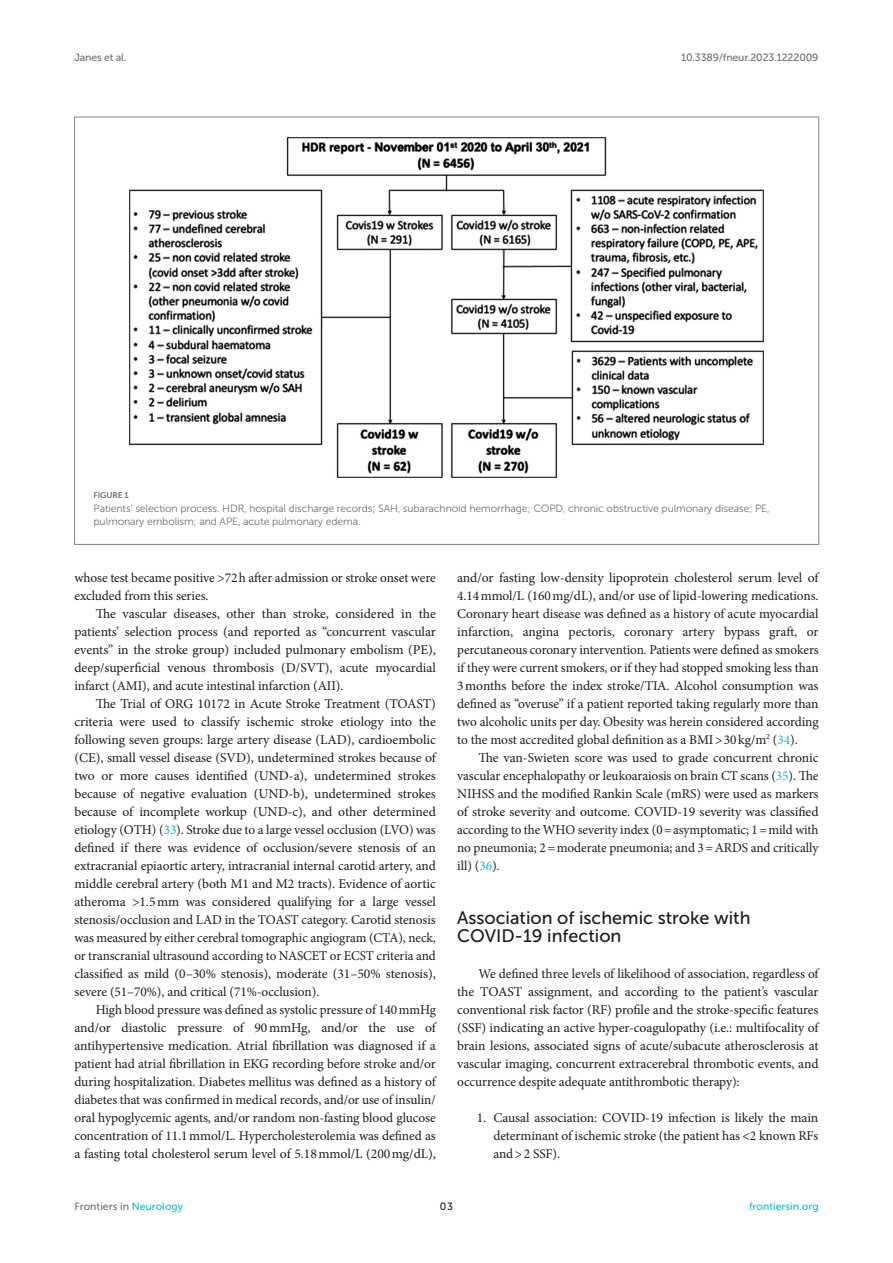
<style>
.page{position:relative;width:893px;height:1263px;background:#fff}
.page>*{position:absolute;margin:0;border:0;box-sizing:border-box;transform-origin:0 0}
.HEAD_2{font:18px/18px "Museo Sans 500";color:#1b1c1b}
.TEXT{font:13.5px/18px "Minion Pro";letter-spacing:-.005em;color:#1b1c1b;text-align:justify}
.TEXT_FLUSH{font:13.5px/18px "Minion Pro";letter-spacing:-.005em;color:#1b1c1b;text-align:justify}
.NL_ABV{font:13.5px/18px "Minion Pro";letter-spacing:-.01em;color:#1b1c1b;text-align:justify}
.FIG_LEG{font:10.5px/13.5px "Museo Sans 300";letter-spacing:-.01em;color:#706f70}
.t1{font:10.5px "Museo Sans 500";letter-spacing:-.015em;color:#706f70}
.t2{font:10.5px "Museo Sans 500";color:#1db5c3}
.t3{font:10.5px "Museo Sans 500";color:#1b1c1b}
.FIG_HD{font:8.25px "Museo Sans 700";letter-spacing:-.01em;color:#706f70}
.s1{color:#1db5c3}
</style>
<div class="page">
<img style="left:129px;top:137px;width:635px;height:341px">
<p class="t1" style="left:74px;top:51px;width:53px">Janes et al.</p>
<p class="t1" style="left:681px;top:51px;width:139px">10.3389/fneur.2023.1222009</p>
<p class="FIG_HD" style="left:94px;top:491px;width:37px">FIGURE 1</p>
<p class="FIG_LEG" style="left:94px;top:502px;width:678px">Patients’ selection process. HDR, hospital discharge records; SAH, subarachnoid hemorrhage; COPD, chronic obstructive pulmonary disease; PE, pulmonary embolism; and APE, acute pulmonary edema.</p>
<p class="TEXT" style="left:74px;top:569px;width:363px">whose test became positive &gt;72h after admission or stroke onset were excluded from this series.</p>
<p class="TEXT" style="left:74px;top:605px;width:363px;text-indent:21px">The vascular diseases, other than stroke, considered in the patients’ selection process (and reported as “concurrent vascular events” in the stroke group) included pulmonary embolism (PE), deep/superficial venous thrombosis (D/SVT), acute myocardial infarct (AMI), and acute intestinal infarction (AII).</p>
<p class="TEXT" style="left:74px;top:695px;width:363px;text-indent:21px">The Trial of ORG 10172 in Acute Stroke Treatment (TOAST) criteria were used to classify ischemic stroke etiology into the following seven groups: large artery disease (LAD), cardioembolic (CE), small vessel disease (SVD), undetermined strokes because of two or more causes identified (UND-a), undetermined strokes because of negative evaluation (UND-b), undetermined strokes because of incomplete workup (UND-c), and other determined etiology (OTH) (<span class="s1">33</span>). Stroke due to a large vessel occlusion (LVO) was defined if there was evidence of occlusion/severe stenosis of an extracranial epiaortic artery, intracranial internal carotid artery, and middle cerebral artery (both M1 and M2 tracts). Evidence of aortic atheroma &gt;1.5mm was considered qualifying for a large vessel stenosis/occlusion and LAD in the TOAST category. Carotid stenosis was measured by either cerebral tomographic angiogram (CTA), neck, or transcranial ultrasound according to NASCET or ECST criteria and classified as mild (0–30% stenosis), moderate (31–50% stenosis), severe (51–70%), and critical (71%-occlusion).</p>
<p class="TEXT" style="left:74px;top:1001px;width:363px;text-indent:21px">High blood pressure was defined as systolic pressure of 140mmHg and/or diastolic pressure of 90mmHg, and/or the use of antihypertensive medication. Atrial fibrillation was diagnosed if a patient had atrial fibrillation in EKG recording before stroke and/or during hospitalization. Diabetes mellitus was defined as a history of diabetes that was confirmed in medical records, and/or use of insulin/ oral hypoglycemic agents, and/or random non-fasting blood glucose concentration of 11.1mmol/L. Hypercholesterolemia was defined as a fasting total cholesterol serum level of 5.18mmol/L (200mg/dL),</p>
<p class="TEXT" style="left:457px;top:569px;width:363px">and/or fasting low-density lipoprotein cholesterol serum level of 4.14mmol/L (160mg/dL), and/or use of lipid-lowering medications.<br>Coronary heart disease was defined as a history of acute myocardial infarction, angina pectoris, coronary artery bypass graft, or percutaneous coronary intervention. Patients were defined as smokers if they were current smokers, or if they had stopped smoking less than 3months before the index stroke/TIA. Alcohol consumption was defined as “overuse” if a patient reported taking regularly more than two alcoholic units per day. Obesity was herein considered according to the most accredited global definition as a BMI&gt;30kg/m<sup>2</sup> (<span class="s1">34</span>).</p>
<p class="TEXT" style="left:457px;top:749px;width:363px;text-indent:21px">The van-Swieten score was used to grade concurrent chronic vascular encephalopathy or leukoaraiosis on brain CT scans (<span class="s1">35</span>). The NIHSS and the modified Rankin Scale (mRS) were used as markers of stroke severity and outcome. COVID-19 severity was classified according to the WHO severity index (0=asymptomatic; 1=mild with no pneumonia; 2=moderate pneumonia; and 3=ARDS and critically ill) (<span class="s1">36</span>).</p>
<p class="HEAD_2" style="left:457px;top:909px;width:295px">Association of ischemic stroke with<br>COVID-19 infection</p>
<p class="TEXT_FLUSH" style="left:457px;top:965px;width:363px;text-indent:21px">We defined three levels of likelihood of association, regardless of the TOAST assignment, and according to the patient’s vascular conventional risk factor (RF) profile and the stroke-specific features (SSF) indicating an active hyper-coagulopathy (i.e.: multifocality of brain lesions, associated signs of acute/subacute atherosclerosis at vascular imaging, concurrent extracerebral thrombotic events, and occurrence despite adequate antithrombotic therapy):</p>
<p class="NL_ABV" style="left:493px;top:1109px;width:327px;text-indent:-16px">1. Causal association: COVID-19 infection is likely the main determinant of ischemic stroke (the patient has &lt;2 known RFs and&gt;2 SSF).</p>
<p class="t1" style="left:74px;top:1200px;width:110px">Frontiers in <span class="s1">Neurology</span></p>
<p class="t3" style="left:440px;top:1200px;width:15px">03</p>
<p class="t2" style="left:749px;top:1200px;width:71px">frontiersin.org</p>
</div>
